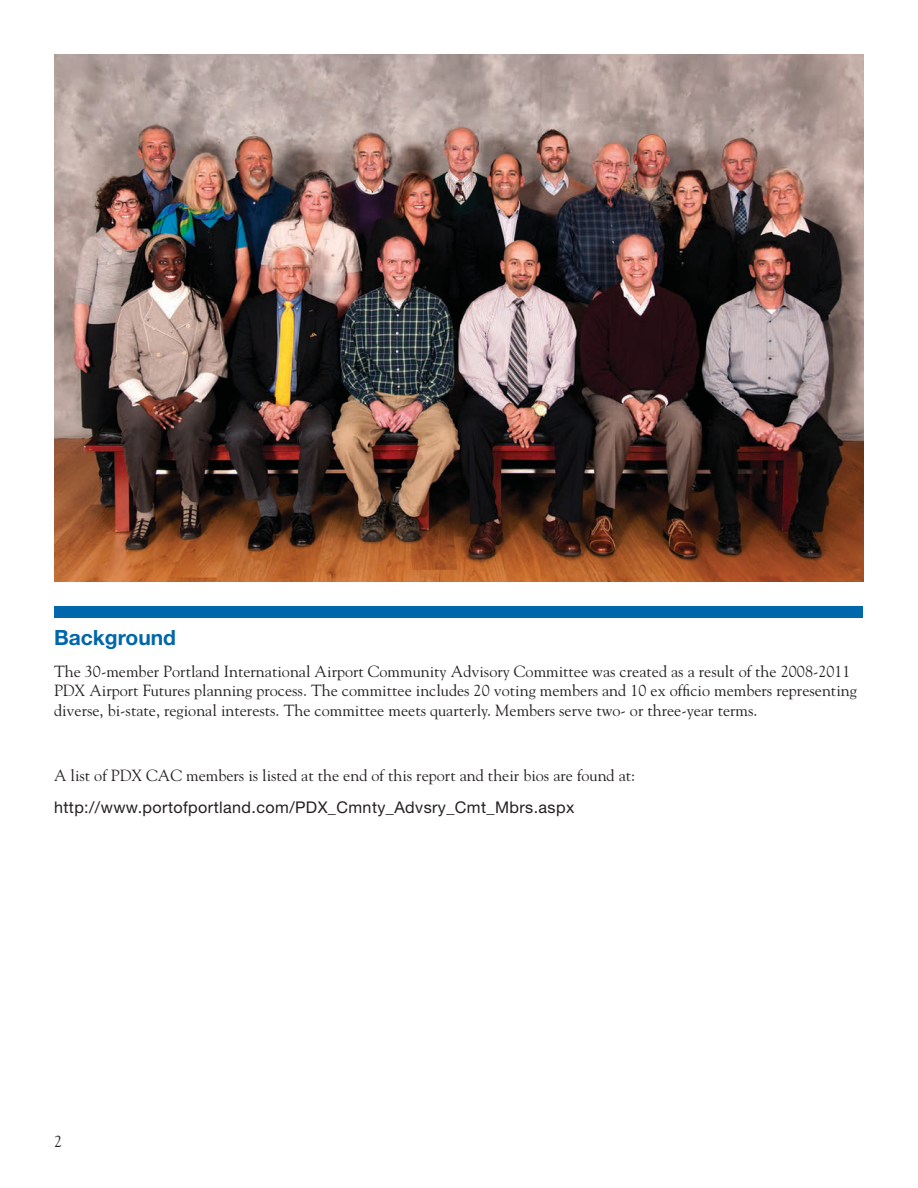
<style>
.page{position:relative;width:918px;height:1188px;background:#fff}
.page>*{position:absolute;margin:0;border:0;box-sizing:border-box;transform-origin:0 0}
.t1{font:700 21px "Helvetica Neue LT Std";color:#0067ab}
.t2{font:16.2px/19px "Goudy";color:#231f20}
.t3{font:16.2px "Helvetica Neue LT Std";letter-spacing:.025em;color:#231f20}
</style>
<div class="page">
<img style="left:55px;top:54px;width:808px;height:527px">
<div style="left:54px;top:606px;width:809px;height:12px;background:#0067ab"></div>
<p class="t1" style="left:54px;top:630px;width:124px">Background</p>
<p class="t2" style="left:54px;top:663px;width:804px">The 30-member Portland International Airport Community Advisory Committee was created as a result of the 2008-2011<br>PDX Airport Futures planning process. The committee includes 20 voting members and 10 ex officio members representing diverse, bi-state, regional interests. The committee meets quarterly. Members serve two- or three-year terms.</p>
<p class="t2" style="left:54px;top:767px;width:583px">A list of PDX CAC members is listed at the end of this report and their bios are found at:</p>
<p class="t3" style="left:54px;top:802px;width:522px">http://www.portofportland.com/PDX_Cmnty_Advsry_Cmt_Mbrs.aspx</p>
<p class="t2" style="left:54px;top:1133px;width:10px">2</p>
</div>
